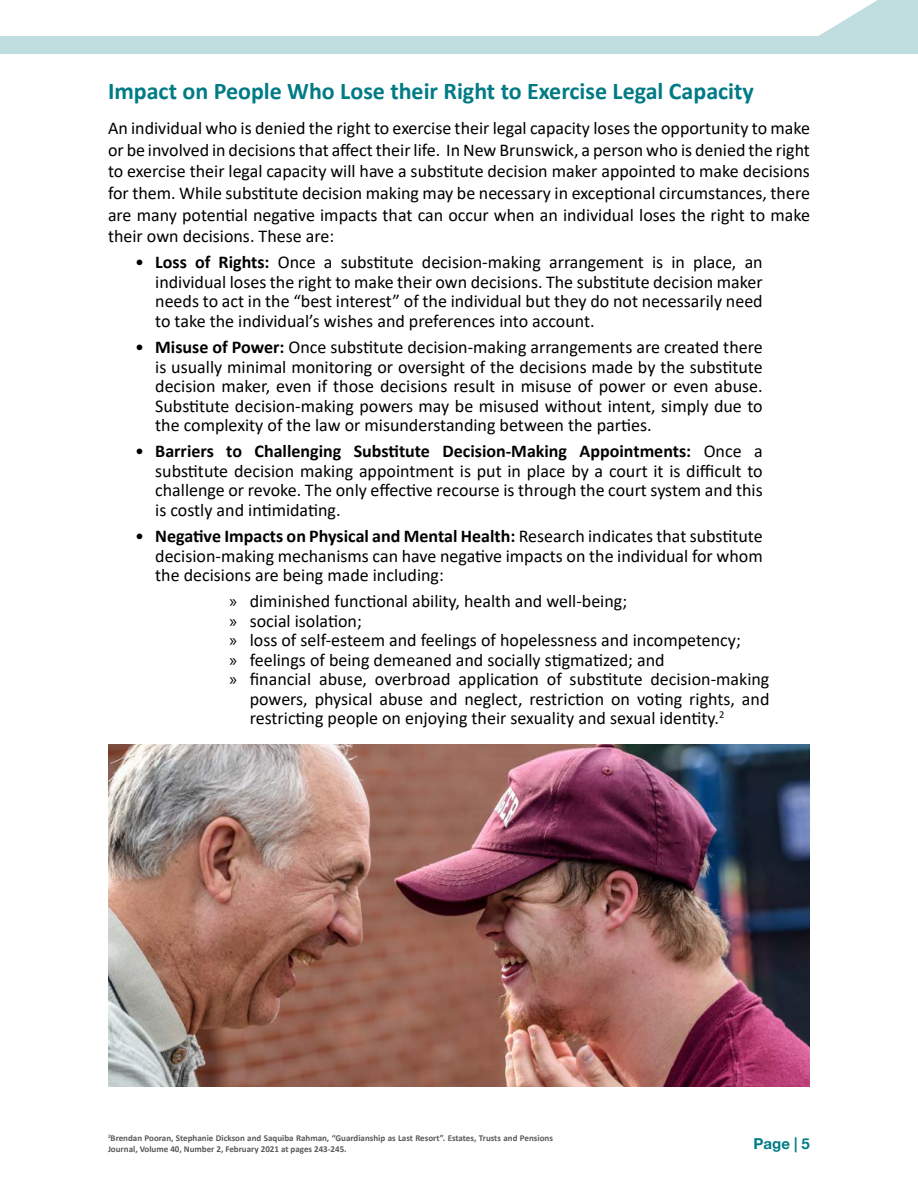
<style>
.page{position:relative;width:918px;height:1188px;background:#fff}
.page>*{position:absolute;margin:0;border:0;box-sizing:border-box;transform-origin:0 0}
.t1{font:700 24px "Calibri";color:#007b85}
.t2{font:18px/19.5px "Calibri";color:#000;text-align:justify}
.t3{font:700 15px "Helvetica Neue";color:#007b85}
.t4{font:700 9px/10.8px "Calibri";color:#58595b}
.s1{font-weight:700}
.s2{font-family:"Myriad Pro"}
</style>
<div class="page">
<div style="left:0;top:36px;width:918px;height:18px;background:#c0dee0"></div>
<svg style="left:819px;top:0;width:99px;height:36px"></svg>
<img style="left:108px;top:744px;width:702px;height:343px">
<h1 class="t1" style="left:108px;top:74px;width:647px">Impact on People Who Lose their Right to Exercise Legal Capacity</h1>
<p class="t2" style="left:108px;top:117px;width:704px;line-height:21.6px">An individual who is denied the right to exercise their legal capacity loses the opportunity to make or be involved in decisions that affect their life. In New Brunswick, a person who is denied the right to exercise their legal capacity will have a substitute decision maker appointed to make decisions for them. While substitute decision making may be necessary in exceptional circumstances, there are many potential negative impacts that can occur when an individual loses the right to make their own decisions. These are:</p>
<p class="t2" style="left:155px;top:252px;width:609px;text-indent:-20px">• <span class="s1">Loss of Rights:</span> Once a substitute decision-making arrangement is in place, an individual loses the right to make their own decisions. The substitute decision maker needs to act in the “best interest” of the individual but they do not necessarily need to take the individual’s wishes and preferences into account.</p>
<p class="t2" style="left:155px;top:337px;width:609px;text-indent:-20px">• <span class="s1">Misuse of Power:</span> Once substitute decision-making arrangements are created there is usually minimal monitoring or oversight of the decisions made by the substitute decision maker, even if those decisions result in misuse of power or even abuse.<br>Substitute decision-making powers may be misused without intent, simply due to the complexity of the law or misunderstanding between the parties.</p>
<p class="t2" style="left:155px;top:441px;width:609px;text-indent:-20px">• <span class="s1">Barriers to Challenging Substitute Decision-Making Appointments:</span> Once a substitute decision making appointment is put in place by a court it is difficult to challenge or revoke. The only effective recourse is through the court system and this is costly and intimidating.</p>
<p class="t2" style="left:155px;top:526px;width:609px;text-indent:-20px">• <span class="s1">Negative Impacts on Physical and Mental Health:</span> Research indicates that substitute decision-making mechanisms can have negative impacts on the individual for whom the decisions are being made including:</p>
<p class="t2" style="left:230px;top:591px;width:399px"><span class="s2">»</span> diminished functional ability, health and well-being;</p>
<p class="t2" style="left:230px;top:611px;width:134px"><span class="s2">»</span> social isolation;</p>
<p class="t2" style="left:230px;top:630px;width:513px"><span class="s2">»</span> loss of self-esteem and feelings of hopelessness and incompetency;</p>
<p class="t2" style="left:230px;top:650px;width:437px"><span class="s2">»</span> feelings of being demeaned and socially stigmatized; and</p>
<p class="t2" style="left:230px;top:669px;width:541px"><span class="s2">»</span> financial abuse, overbroad application of substitute decision-making</p>
<p class="t2" style="left:250px;top:689px;width:521px">powers, physical abuse and neglect, restriction on voting rights, and</p>
<p class="t2" style="left:250px;top:708px;width:476px">restricting people on enjoying their sexuality and sexual identity.<sup>2</sup></p>
<p class="t4" style="left:108px;top:1132px;width:446px"><sup>2</sup>Brendan Pooran, Stephanie Dickson and Saquiba Rahman, “Guardianship as Last Resort”. Estates, Trusts and Pensions<br>Journal, Volume 40, Number 2, February 2021 at pages 243-245.</p>
<p class="t3" style="left:754px;top:1132px;width:58px">Page | 5</p>
</div>
